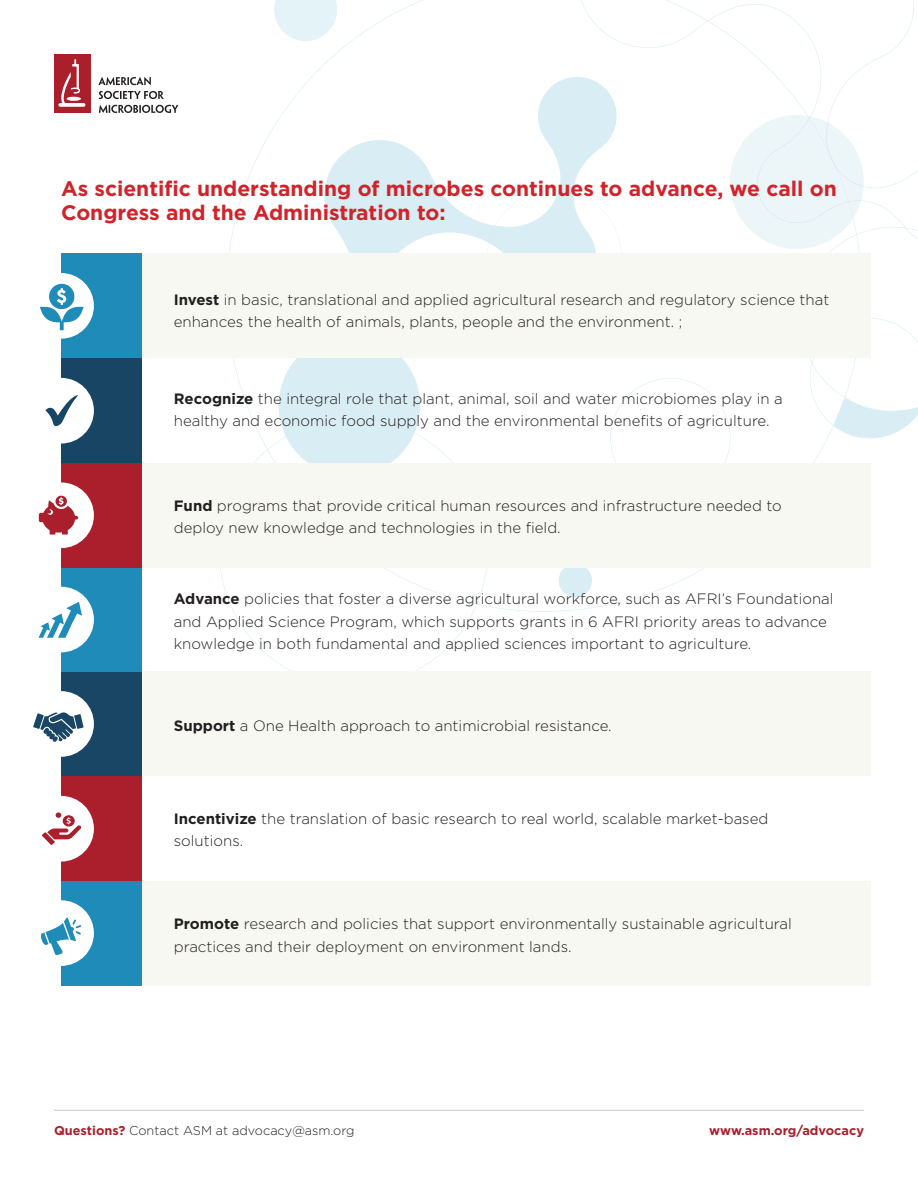
<style>
.page{position:relative;width:918px;height:1188px;background:#fff}
.page>*{position:absolute;margin:0;border:0;box-sizing:border-box;transform-origin:0 0}
.t1{font:700 21px/24px "Gotham";color:#d1232a}
.t2{font:300 15px/22.5px "Gotham";color:#231f20}
.t3{font:300 12.75px "Gotham";color:#231f20}
.t4{font:700 12.75px "Gotham";color:#ab1e2c}
.s1{font-weight:700}
.s2{font-weight:700;color:#ab1e2c}
</style>
<div class="page">
<svg style="left:581px;top:0;width:127px;height:21px"></svg>
<svg style="left:274px;top:0;width:63px;height:41px"></svg>
<svg style="left:219px;top:433px;width:269px;height:239px"></svg>
<svg style="left:281px;top:73px;width:336px;height:42px"></svg>
<svg style="left:267px;top:115px;width:651px;height:490px"></svg>
<hr style="left:54px;top:1110px;width:810px;height:1px;background:#c7c8ca">
<div style="left:54px;top:54px;width:37px;height:59px;background:#ab1e2c"></div>
<svg style="left:58px;top:59px;width:27px;height:48px"></svg>
<svg style="left:98px;top:77px;width:53px;height:8px"></svg>
<svg style="left:99px;top:91px;width:65px;height:8px"></svg>
<svg style="left:99px;top:105px;width:79px;height:8px"></svg>
<div style="left:62px;top:672px;width:80px;height:104px;background:#194665"></div>
<div style="left:62px;top:567px;width:80px;height:105px;background:#1e8bb9"></div>
<div style="left:62px;top:463px;width:80px;height:105px;background:#ab1e2c"></div>
<div style="left:62px;top:358px;width:80px;height:105px;background:#194564"></div>
<div style="left:62px;top:253px;width:83px;height:105px;background:#1e8bb9"></div>
<div style="left:142px;top:672px;width:730px;height:104px;background:#f8f8f3"></div>
<div style="left:142px;top:463px;width:730px;height:105px;background:#f8f8f3"></div>
<div style="left:142px;top:253px;width:730px;height:105px;background:#f8f8f3"></div>
<div style="left:62px;top:776px;width:80px;height:105px;background:#ab1e2c"></div>
<div style="left:62px;top:881px;width:83px;height:105px;background:#1e8bb9"></div>
<div style="left:142px;top:881px;width:730px;height:105px;background:#f8f8f3"></div>
<div style="left:28px;top:273px;width:66px;height:66px;background:#fff;border-radius:50%"></div>
<svg style="left:40px;top:284px;width:43px;height:46px"></svg>
<div style="left:28px;top:378px;width:66px;height:66px;background:#fff;border-radius:50%"></div>
<div style="left:28px;top:482px;width:66px;height:66px;background:#fff;border-radius:50%"></div>
<div style="left:28px;top:587px;width:66px;height:65px;background:#fff;border-radius:50%"></div>
<div style="left:28px;top:691px;width:66px;height:66px;background:#fff;border-radius:50%"></div>
<div style="left:28px;top:796px;width:66px;height:66px;background:#fff;border-radius:50%"></div>
<div style="left:28px;top:900px;width:66px;height:66px;background:#fff;border-radius:50%"></div>
<svg style="left:45px;top:395px;width:33px;height:31px"></svg>
<svg style="left:39px;top:496px;width:39px;height:39px"></svg>
<svg style="left:39px;top:602px;width:43px;height:36px"></svg>
<svg style="left:33px;top:712px;width:51px;height:30px"></svg>
<svg style="left:42px;top:812px;width:40px;height:33px"></svg>
<svg style="left:41px;top:917px;width:40px;height:38px"></svg>
<p class="t1" style="left:61px;top:176px;width:777px">As scientific understanding of microbes continues to advance, we call on<br>Congress and the Administration to:</p>
<p class="t2" style="left:174px;top:288px;width:657px"><span class="s1">Invest</span> in basic, translational and applied agricultural research and regulatory science that enhances the health of animals, plants, people and the environment. ;</p>
<p class="t2" style="left:174px;top:387px;width:611px"><span class="s1">Recognize</span> the integral role that plant, animal, soil and water microbiomes play in a healthy and economic food supply and the environmental benefits of agriculture.</p>
<p class="t2" style="left:174px;top:494px;width:609px"><span class="s1">Fund</span> programs that provide critical human resources and infrastructure needed to deploy new knowledge and technologies in the field.</p>
<p class="t2" style="left:174px;top:588px;width:661px"><span class="s1">Advance</span> policies that foster a diverse agricultural workforce, such as AFRI’s Foundational and Applied Science Program, which supports grants in 6 AFRI priority areas to advance knowledge in both fundamental and applied sciences important to agriculture.</p>
<p class="t2" style="left:174px;top:714px;width:439px"><span class="s1">Support</span> a One Health approach to antimicrobial resistance.</p>
<p class="t2" style="left:174px;top:807px;width:596px"><span class="s1">Incentivize</span> the translation of basic research to real world, scalable market-based solutions.</p>
<p class="t2" style="left:174px;top:912px;width:620px"><span class="s1">Promote</span> research and policies that support environmentally sustainable agricultural practices and their deployment on environment lands.</p>
<p class="t3" style="left:54px;top:1124px;width:302px"><span class="s2">Questions?</span> Contact ASM at advocacy@asm.org</p>
<p class="t4" style="left:709px;top:1123px;width:156px">www.asm.org/advocacy</p>
</div>
